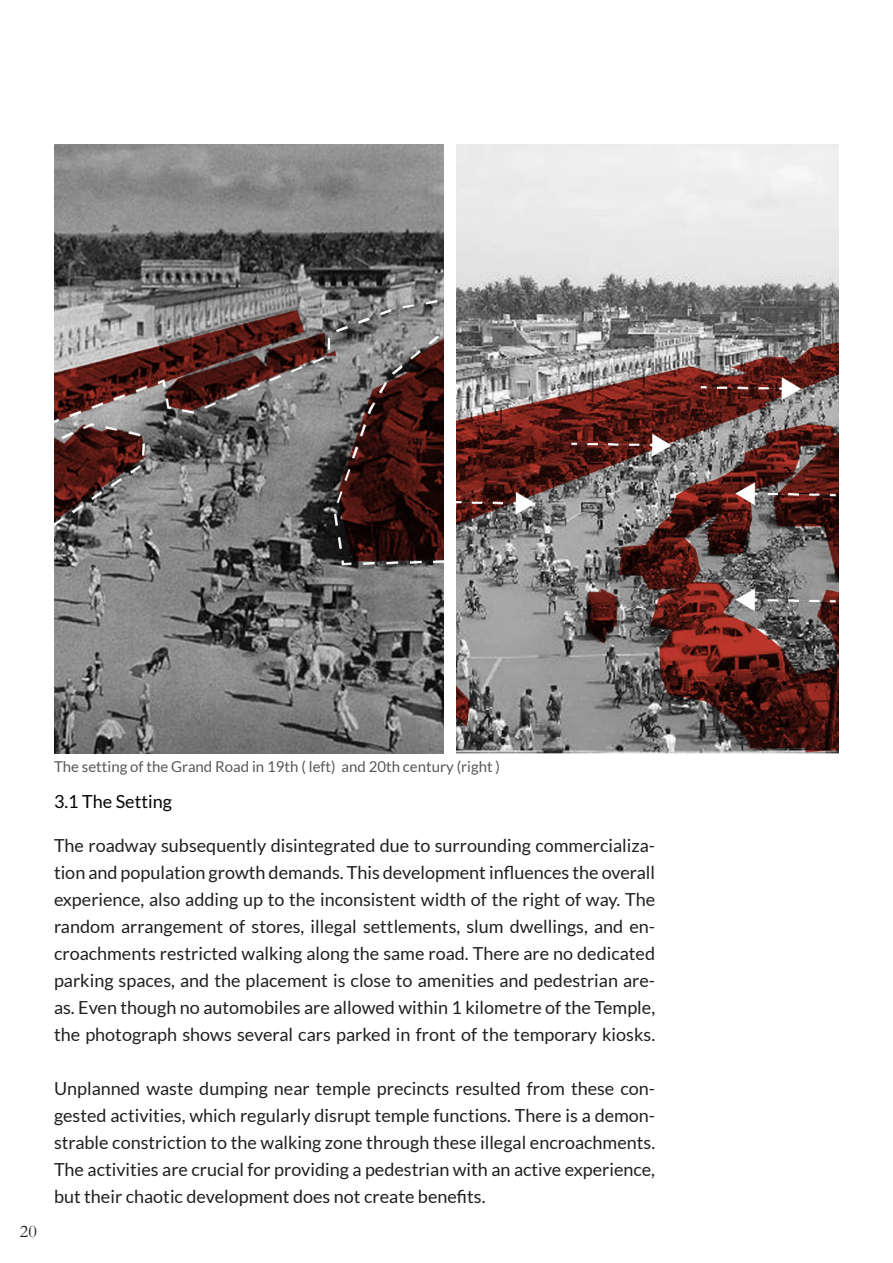
<style>
.page{position:relative;width:893px;height:1263px;background:#fff}
.page>*{position:absolute;margin:0;border:0;box-sizing:border-box;transform-origin:0 0}
.t1{font:18px/27px "Lato";color:#231f20;text-align:justify}
.t2{font:18px "Lato";color:#040503}
.t3{font:18px "Garamond";color:#231f20}
.t4{font:15px "Lato";color:#57585a}
</style>
<div class="page">
<img style="left:456px;top:145px;width:383px;height:608px">
<img style="left:54px;top:145px;width:390px;height:608px">
<p class="t3" style="left:20px;top:1219px;width:18px">20</p>
<p class="t4" style="left:54px;top:758px;width:448px">The setting of the Grand Road in 19th ( left) and 20th century (right )</p>
<p class="t2" style="left:54px;top:791px;width:119px">3.1 The Setting</p>
<p class="t1" style="left:54px;top:832px;width:603px">The roadway subsequently disintegrated due to surrounding commercializa&shy;tion and population growth demands. This development influences the overall experience, also adding up to the inconsistent width of the right of way. The random arrangement of stores, illegal settlements, slum dwellings, and en&shy;croachments restricted walking along the same road. There are no dedicated parking spaces, and the placement is close to amenities and pedestrian are&shy;as. Even though no automobiles are allowed within 1 kilometre of the Temple, the photograph shows several cars parked in front of the temporary kiosks.</p>
<p class="t1" style="left:54px;top:1075px;width:603px">Unplanned waste dumping near temple precincts resulted from these con&shy;gested activities, which regularly disrupt temple functions. There is a demon&shy;strable constriction to the walking zone through these illegal encroachments.<br>The activities are crucial for providing a pedestrian with an active experience, but their chaotic development does not create benefits.</p>
</div>
